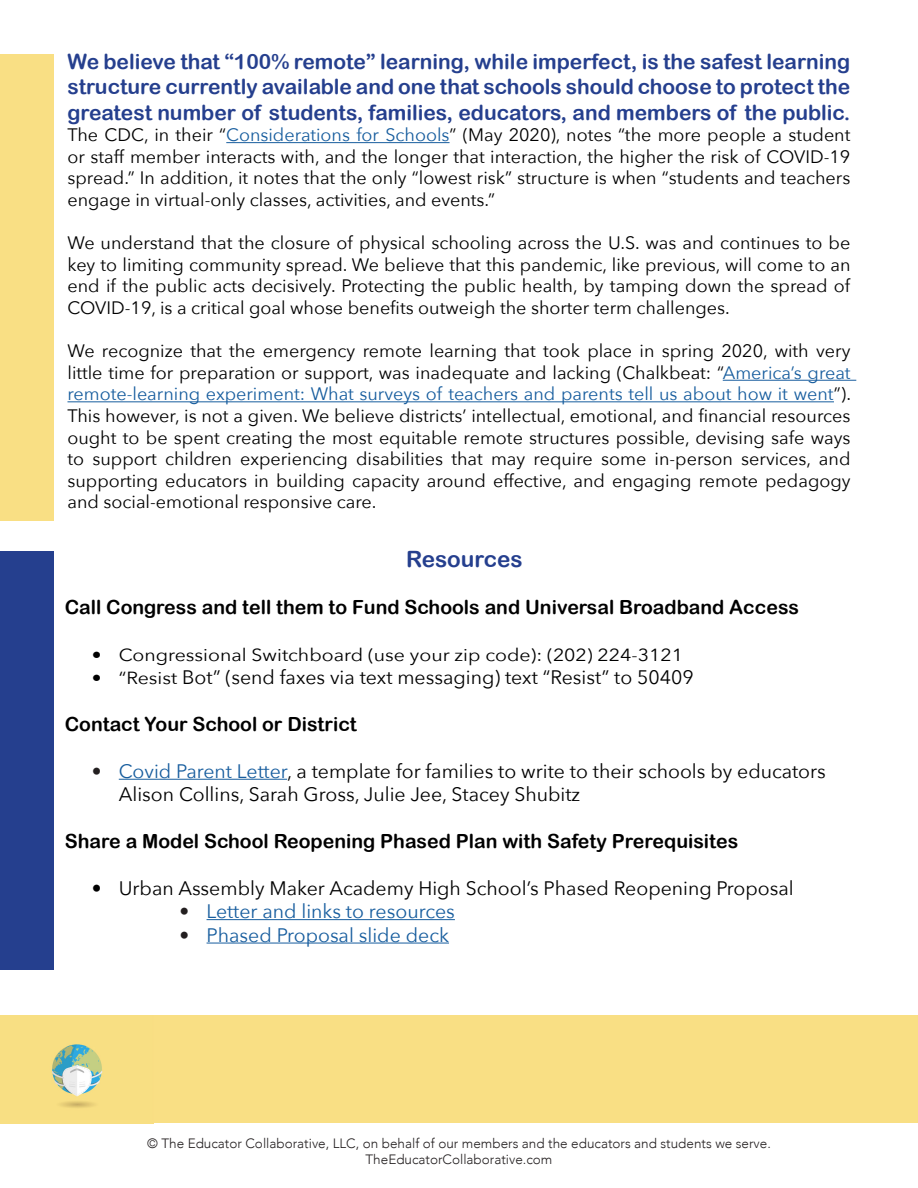
<style>
.page{position:relative;width:918px;height:1188px;background:#fff}
.page>*{position:absolute;margin:0;border:0;box-sizing:border-box;transform-origin:0 0}
.t1{font:22.5px "Arial Rounded MT Bold";color:#253f8e}
.t2{font:21px/25.2px "Arial Rounded MT Bold";color:#253f8e;text-align:justify}
.t3{font:19.5px/23.4px "Avenir Next";color:#000}
.t4{font:19.5px "Arial Rounded MT Bold";color:#000}
.t5{font:19.5px "Avenir Next";color:#175d9e}
.t6{font:18px/21.6px "Avenir Next";color:#000;text-align:justify}
.t7{font:17.55px "Avenir Next";color:#000;scale:1.11 1}
.t8{font:300 13.5px "Avenir";color:#231f20}
.s1{color:#175d9e}
.s2{font-size:17.55px}
.s3{color:#231f20}
</style>
<div class="page">
<hr style="left:226px;top:142px;width:224px;height:1px;background:#175d9e">
<hr style="left:723px;top:380px;width:133px;height:1px;background:#175d9e">
<hr style="left:68px;top:401px;width:766px;height:1px;background:#175d9e">
<hr style="left:119px;top:779px;width:168px;height:1px;background:#175d9e">
<hr style="left:207px;top:919px;width:248px;height:1px;background:#175d9e">
<hr style="left:207px;top:943px;width:242px;height:1px;background:#175d9e">
<div style="left:0;top:54px;width:54px;height:467px;background:#f9df84"></div>
<div style="left:0;top:1015px;width:918px;height:108px;background:#f9df84"></div>
<img style="left:52px;top:1044px;width:51px;height:64px">
<div style="left:0;top:552px;width:54px;height:418px;background:#253f8e"></div>
<p class="t2" style="left:68px;top:49px;width:784px">We believe that “100% remote” learning, while imperfect, is the safest learning structure currently available and one that schools should choose to protect the greatest number of students, families, educators, and members of the public.</p>
<p class="t6" style="left:68px;top:123px;width:784px">The CDC, in their “<span class="s1">Considerations for Schools</span>” (May 2020), notes “the more people a student or staff member interacts with, and the longer that interaction, the higher the risk of COVID-19 spread.” In addition, it notes that the only “lowest risk” structure is when “students and teachers engage in virtual-only classes, activities, and events.”</p>
<p class="t6" style="left:68px;top:231px;width:785px">We understand that the closure of physical schooling across the U.S. was and continues to be key to limiting community spread. We believe that this pandemic, like previous, will come to an end if the public acts decisively. Protecting the public health, by tamping down the spread of COVID-19, is a critical goal whose benefits outweigh the shorter term challenges.</p>
<p class="t6" style="left:68px;top:339px;width:785px">We recognize that the emergency remote learning that took place in spring 2020, with very little time for preparation or support, was inadequate and lacking (Chalkbeat: “<span class="s1">America’s great remote-learning experiment: What surveys of teachers and parents tell us about how it went</span>”).<br>This however, is not a given. We believe districts’ intellectual, emotional, and financial resources ought to be spent creating the most equitable remote structures possible, devising safe ways to support children experiencing disabilities that may require some in-person services, and supporting educators in building capacity around effective, and engaging remote pedagogy and social-emotional responsive care.</p>
<p class="t1" style="left:406px;top:546px;width:118px">Resources</p>
<p class="t4" style="left:65px;top:596px;width:736px">Call Congress and tell them to Fund Schools and Universal Broadband Access</p>
<p class="t7" style="left:92px;top:640px;width:534px">• Congressional Switchboard (use your zip code): (202) 224-3121</p>
<p class="t3" style="left:92px;top:665px;width:603px"><span class="s2">• “Resist</span> Bot” (send faxes via text messaging) text “Resist” to 50409</p>
<p class="t4" style="left:65px;top:713px;width:294px">Contact Your School or District</p>
<p class="t3" style="left:119px;top:758px;width:709px;text-indent:-27px"><span class="s3">•</span> <span class="s1">Covid Parent Letter</span>, a template for families to write to their schools by educators<br>Alison Collins, Sarah Gross, Julie Jee, Stacey Shubitz</p>
<p class="t4" style="left:65px;top:830px;width:675px">Share a Model School Reopening Phased Plan with Safety Prerequisites</p>
<p class="t3" style="left:92px;top:875px;width:704px">• Urban Assembly Maker Academy High School’s Phased Reopening Proposal</p>
<p class="t5" style="left:180px;top:895px;width:277px"><span class="s3">•</span> Letter and links to resources</p>
<p class="t5" style="left:180px;top:918px;width:271px"><span class="s3">•</span> Phased Proposal slide deck</p>
<p class="t8" style="left:147px;top:1135px;width:625px">© The Educator Collaborative, LLC, on behalf of our members and the educators and students we serve.</p>
<p class="t8" style="left:366px;top:1151px;width:188px">TheEducatorCollaborative.com</p>
</div>
